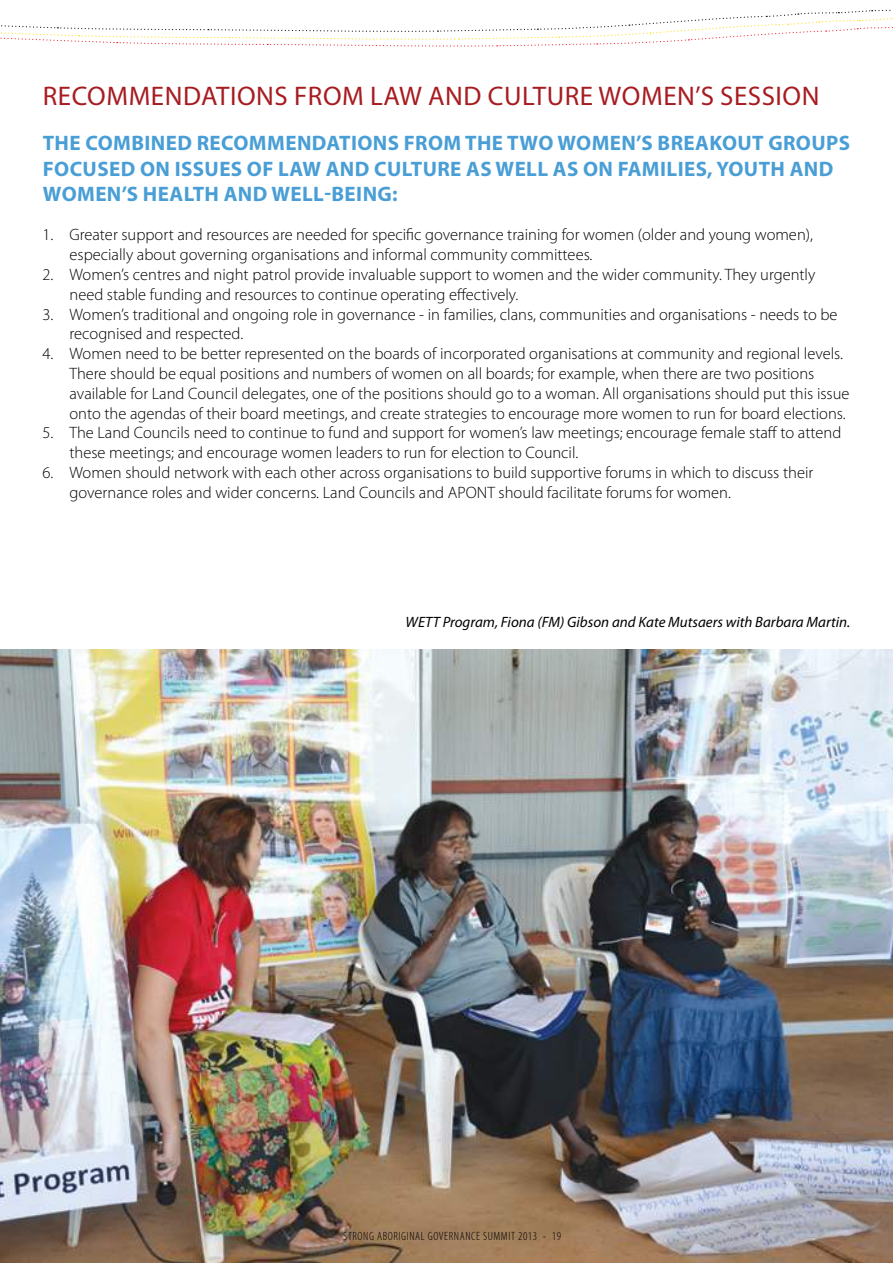
<style>
.page{position:relative;width:893px;height:1263px;background:#fff}
.page>*{position:absolute;margin:0;border:0;box-sizing:border-box;transform-origin:0 0}
.t1{font:27px "Myriad Pro";letter-spacing:.02em;color:#a71c21}
.t2{font:700 21px "Myriad Pro";letter-spacing:.02em;color:#499ed6}
.t3{font:300 16.5px/19.8px "Myriad Pro";color:#000}
.t4{font:italic 15px "Myriad Pro";color:#000}
.t5{font:300 condensed 12px "Myriad Pro";letter-spacing:.05em;color:#000}
</style>
<div class="page">
<svg style="left:0;top:9px;width:893px;height:38px"></svg>
<img style="left:0;top:649px;width:893px;height:614px">
<h1 class="t1" style="left:43px;top:80px;width:18px">RECOMMENDAT</h1>
<h1 class="t1" style="left:230px;top:80px;width:25px">IONS</h1>
<h1 class="t1" style="left:294px;top:80px;width:527px">FROM LAW AND CULTURE WOMEN’S SESSION</h1>
<p class="t2" style="left:43px;top:130px;width:59px">THE COM</p>
<p class="t2" style="left:131px;top:130px;width:26px">BINED</p>
<p class="t2" style="left:197px;top:130px;width:28px">RECOMMENDATIONS</p>
<p class="t2" style="left:404px;top:130px;width:75px">FROM THE</p>
<p class="t2" style="left:507px;top:130px;width:17px">TWO</p>
<p class="t2" style="left:557px;top:130px;width:17px">WOMEN</p>
<p class="t2" style="left:636px;top:130px;width:62px">’S BREAKOUT</p>
<p class="t2" style="left:768px;top:130px;width:42px">GROUPS</p>
<p class="t2" style="left:43px;top:155px;width:14px">FOCUSED</p>
<p class="t2" style="left:140px;top:155px;width:47px">ON ISSUES</p>
<p class="t2" style="left:247px;top:155px;width:94px">OF LAW AND</p>
<p class="t2" style="left:374px;top:155px;width:256px">CULTUREAS WELL AS ON FAMI</p>
<p class="t2" style="left:667px;top:155px;width:65px">LIES, YOUTH</p>
<p class="t2" style="left:790px;top:155px;width:16px">AND</p>
<p class="t2" style="left:43px;top:180px;width:17px">WOMEN</p>
<p class="t2" style="left:122px;top:180px;width:36px">’S HEA</p>
<p class="t2" style="left:184px;top:180px;width:56px">LTH AND</p>
<p class="t2" style="left:271px;top:180px;width:86px">WELL-BEING</p>
<p class="t2" style="left:392px;top:180px;width:7px">:</p>
<p class="t3" style="left:70px;top:225px;width:745px;text-indent:-27px">1. Greater support and resources are needed for specific governance training for women (older and young women), especially about governing organisations and informal community committees.</p>
<p class="t3" style="left:70px;top:264px;width:747px;text-indent:-27px">2. Women’s centres and night patrol provide invaluable support to women and the wider community. They urgently need stable funding and resources to continue operating effectively.</p>
<p class="t3" style="left:70px;top:304px;width:769px;text-indent:-27px">3. Women’s traditional and ongoing role in governance - in families, clans, communities and organisations - needs to be recognised and respected.</p>
<p class="t3" style="left:70px;top:344px;width:781px;text-indent:-27px">4. Women need to be better represented on the boards of incorporated organisations at community and regional levels.<br>There should be equal positions and numbers of women on all boards; for example, when there are two positions available for Land Council delegates, one of the positions should go to a woman. All organisations should put this issue onto the agendas of their board meetings, and create strategies to encourage more women to run for board elections.</p>
<p class="t3" style="left:70px;top:423px;width:773px;text-indent:-27px">5. The Land Councils need to continue to fund and support for women’s law meetings; encourage female staff to attend these meetings; and encourage women leaders to run for election to Council.</p>
<p class="t3" style="left:70px;top:462px;width:745px;text-indent:-27px">6. Women should network with each other across organisations to build supportive forums in which to discuss their governance roles and wider concerns. Land Councils and APONT should facilitate forums for women.</p>
<p class="t4" style="left:406px;top:612px;width:446px">WETT Program, Fiona (FM) Gibson and Kate Mutsaers with Barbara Martin.</p>
<p class="t5" style="left:343px;top:1229px;width:219px">STRONG ABORIGINAL GOVERNANCE SUMMIT 2013 - 19</p>
</div>
